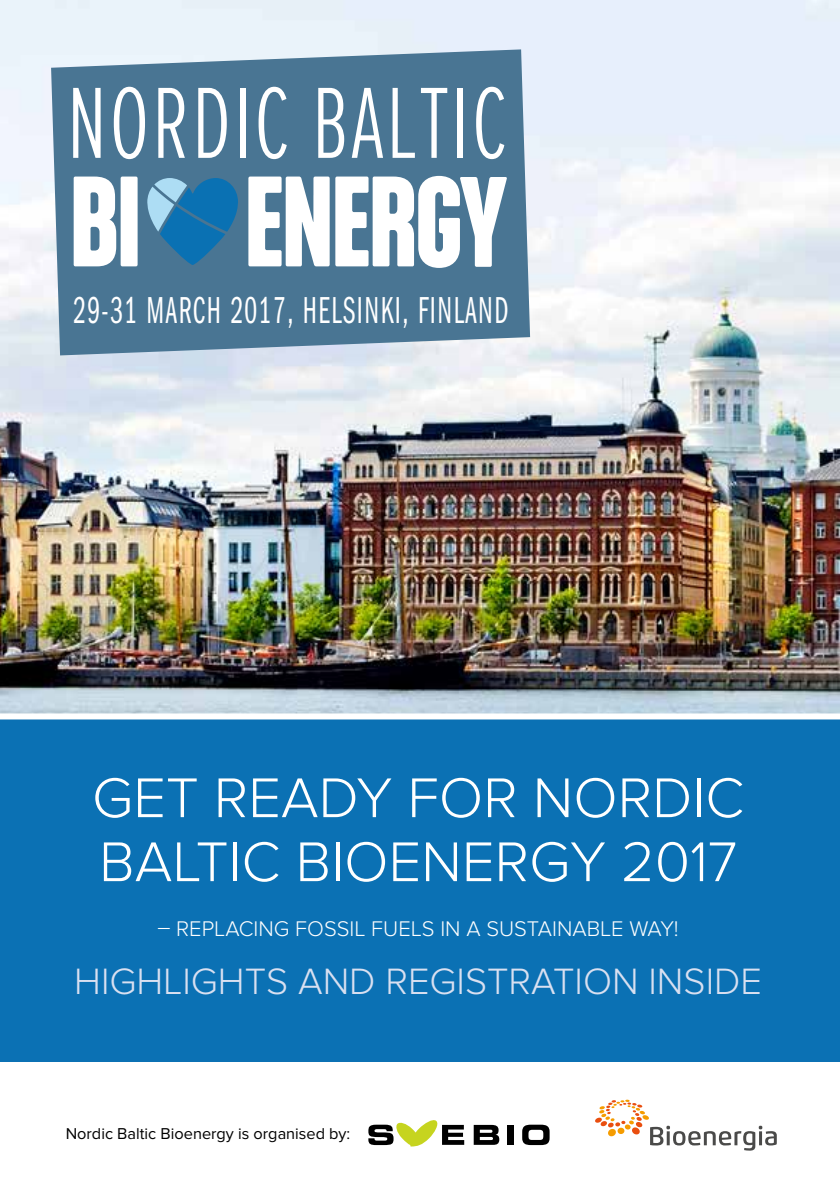
<style>
.page{position:relative;width:840px;height:1191px;background:#fff}
.page>*{position:absolute;margin:0;border:0;box-sizing:border-box;transform-origin:0 0}
.t1{font:300 58px/64px "Proxima Nova";color:#fff}
.t2{font:38.8px "Franklin Gothic Book Cmpr";letter-spacing:.05em;color:#fff;scale:.77 1}
.t3{font:300 38px "Proxima Nova";color:#d9e0f1}
.t4{font:300 22px "Proxima Nova";color:#fff}
.t5{font:16.2px "Proxima Nova";color:#000}
</style>
<div class="page">
<img style="left:0;top:0;width:839px;height:713px">
<div style="left:0;top:716px;width:839px;height:346px;background:#0b71b4"></div>
<svg style="left:473px;top:1124px;width:26px;height:20px"></svg>
<div style="left:507px;top:1124px;width:6px;height:20px;background:#000"></div>
<svg style="left:522px;top:1124px;width:27px;height:21px"></svg>
<svg style="left:368px;top:1120px;width:96px;height:26px"></svg>
<div style="left:0;top:713px;width:839px;height:6px;background:#fff"></div>
<svg style="left:595px;top:1099px;width:181px;height:51px"></svg>
<svg style="left:51px;top:49px;width:479px;height:306px;background:#799ab1"></svg>
<div style="left:65px;top:87px;width:446px;height:247px;background:#497593"></div>
<svg style="left:147px;top:178px;width:91px;height:87px"></svg>
<svg style="left:73px;top:88px;width:27px;height:70px"></svg>
<svg style="left:114px;top:87px;width:31px;height:72px"></svg>
<svg style="left:158px;top:88px;width:27px;height:70px"></svg>
<svg style="left:198px;top:88px;width:29px;height:70px"></svg>
<div style="left:240px;top:88px;width:5px;height:70px;background:#fff"></div>
<svg style="left:258px;top:87px;width:28px;height:72px"></svg>
<svg style="left:318px;top:88px;width:26px;height:70px"></svg>
<svg style="left:351px;top:88px;width:32px;height:70px"></svg>
<svg style="left:392px;top:88px;width:22px;height:70px"></svg>
<svg style="left:421px;top:88px;width:26px;height:70px"></svg>
<div style="left:457px;top:88px;width:5px;height:70px;background:#fff"></div>
<svg style="left:476px;top:87px;width:28px;height:72px"></svg>
<div style="left:120px;top:176px;width:17px;height:90px;background:#fff;border-radius:2px"></div>
<svg style="left:74px;top:176px;width:42px;height:90px;background:#e2e9ee"></svg>
<svg style="left:335px;top:176px;width:171px;height:92px"></svg>
<svg style="left:248px;top:176px;width:81px;height:90px"></svg>
<h2 class="t2" style="left:73px;top:289px;width:567px">29-31 MARCH 2017, HELSINKI, FINLAND</h2>
<h1 class="t1" style="left:92px;top:766px;width:653px">GET READY FOR NORDIC<br>BALTIC BIOENERGY 2017</h1>
<p class="t4" style="left:157px;top:916px;width:522px">– REPLACING FOSSIL FUELS IN A SUSTAINABLE WAY!</p>
<h3 class="t3" style="left:74px;top:960px;width:688px">HIGHLIGHTS AND REGISTRATION INSIDE</h3>
<p class="t5" style="left:66px;top:1124px;width:286px">Nordic Baltic Bioenergy is organised by:</p>
</div>
